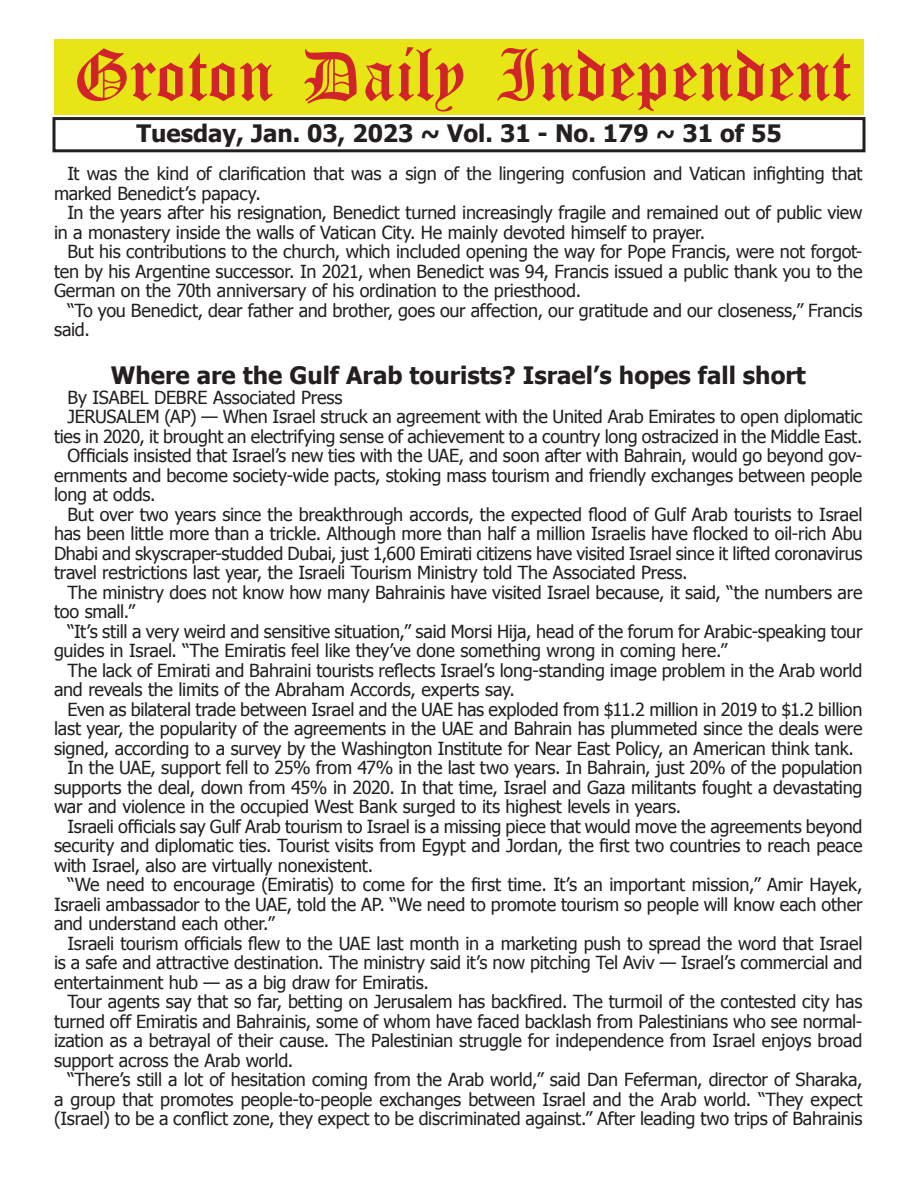
<style>
.page{position:relative;width:918px;height:1188px;background:#fff}
.page>*{position:absolute;margin:0;border:0;box-sizing:border-box;transform-origin:0 0}
.t1{font:54px "Old English Five";color:#d1232a}
.t2{font:700 24px "Tahoma";color:#231f20}
.t3{font:18px/19.5px "Tahoma";letter-spacing:-.015em;color:#231f20}
</style>
<div class="page">
<div style="left:52px;top:117px;width:814px;height:35px;border:3px solid #231f20"></div>
<div style="left:54px;top:40px;width:810px;height:75px;background:#e7e515"></div>
<h1 class="t1" style="left:73px;top:50px;width:779px">Groton Daily Independent</h1>
<h2 class="t2" style="left:137px;top:116px;width:647px">Tuesday, Jan. 03, 2023 ~ Vol. 31 - No. 179 ~ 31 of 55</h2>
<p class="t3" style="left:54px;top:163px;width:810px;text-indent:14px">It was the kind of clarification that was a sign of the lingering confusion and Vatican infighting that marked Benedict’s papacy.</p>
<p class="t3" style="left:54px;top:202px;width:810px;text-indent:14px">In the years after his resignation, Benedict turned increasingly fragile and remained out of public view in a monastery inside the walls of Vatican City. He mainly devoted himself to prayer.</p>
<p class="t3" style="left:54px;top:241px;width:810px;text-align:justify;text-indent:14px">But his contributions to the church, which included opening the way for Pope Francis, were not forgot&shy;ten by his Argentine successor. In 2021, when Benedict was 94, Francis issued a public thank you to the German on the 70th anniversary of his ordination to the priesthood.</p>
<p class="t3" style="left:54px;top:299px;width:810px;text-indent:14px">“To you Benedict, dear father and brother, goes our affection, our gratitude and our closeness,” Francis said.</p>
<h2 class="t2" style="left:111px;top:359px;width:697px">Where are the Gulf Arab tourists? Israel’s hopes fall short</h2>
<p class="t3" style="left:68px;top:387px;width:277px">By ISABEL DEBRE Associated Press</p>
<p class="t3" style="left:68px;top:406px;width:796px">JERUSALEM (AP) — When Israel struck an agreement with the United Arab Emirates to open diplomatic</p>
<p class="t3" style="left:54px;top:426px;width:810px">ties in 2020, it brought an electrifying sense of achievement to a country long ostracized in the Middle East.</p>
<p class="t3" style="left:68px;top:445px;width:796px">Officials insisted that Israel’s new ties with the UAE, and soon after with Bahrain, would go beyond gov-</p>
<p class="t3" style="left:54px;top:465px;width:810px">ernments and become society-wide pacts, stoking mass tourism and friendly exchanges between people</p>
<p class="t3" style="left:54px;top:484px;width:103px">long at odds.</p>
<p class="t3" style="left:68px;top:504px;width:796px">But over two years since the breakthrough accords, the expected flood of Gulf Arab tourists to Israel</p>
<p class="t3" style="left:54px;top:523px;width:810px">has been little more than a trickle. Although more than half a million Israelis have flocked to oil-rich Abu</p>
<p class="t3" style="left:54px;top:543px;width:810px">Dhabi and skyscraper-studded Dubai, just 1,600 Emirati citizens have visited Israel since it lifted coronavirus</p>
<p class="t3" style="left:54px;top:562px;width:635px">travel restrictions last year, the Israeli Tourism Ministry told The Associated Press.</p>
<p class="t3" style="left:68px;top:582px;width:796px">The ministry does not know how many Bahrainis have visited Israel because, it said, “the numbers are</p>
<p class="t3" style="left:54px;top:601px;width:83px">too small.”</p>
<p class="t3" style="left:68px;top:621px;width:796px">“It’s still a very weird and sensitive situation,” said Morsi Hija, head of the forum for Arabic-speaking tour</p>
<p class="t3" style="left:54px;top:640px;width:675px">guides in Israel. “The Emiratis feel like they’ve done something wrong in coming here.”</p>
<p class="t3" style="left:68px;top:660px;width:796px">The lack of Emirati and Bahraini tourists reflects Israel’s long-standing image problem in the Arab world</p>
<p class="t3" style="left:54px;top:679px;width:462px">and reveals the limits of the Abraham Accords, experts say.</p>
<p class="t3" style="left:68px;top:699px;width:796px">Even as bilateral trade between Israel and the UAE has exploded from $11.2 million in 2019 to $1.2 billion</p>
<p class="t3" style="left:54px;top:718px;width:810px">last year, the popularity of the agreements in the UAE and Bahrain has plummeted since the deals were</p>
<p class="t3" style="left:54px;top:738px;width:801px">signed, according to a survey by the Washington Institute for Near East Policy, an American think tank.</p>
<p class="t3" style="left:68px;top:757px;width:797px">In the UAE, support fell to 25% from 47% in the last two years. In Bahrain, just 20% of the population</p>
<p class="t3" style="left:54px;top:777px;width:810px">supports the deal, down from 45% in 2020. In that time, Israel and Gaza militants fought a devastating</p>
<p class="t3" style="left:54px;top:796px;width:629px">war and violence in the occupied West Bank surged to its highest levels in years.</p>
<p class="t3" style="left:68px;top:816px;width:797px">Israeli officials say Gulf Arab tourism to Israel is a missing piece that would move the agreements beyond</p>
<p class="t3" style="left:54px;top:835px;width:810px">security and diplomatic ties. Tourist visits from Egypt and Jordan, the first two countries to reach peace</p>
<p class="t3" style="left:54px;top:855px;width:321px">with Israel, also are virtually nonexistent.</p>
<p class="t3" style="left:68px;top:874px;width:796px">“We need to encourage (Emiratis) to come for the first time. It’s an important mission,” Amir Hayek,</p>
<p class="t3" style="left:54px;top:894px;width:810px">Israeli ambassador to the UAE, told the AP. “We need to promote tourism so people will know each other</p>
<p class="t3" style="left:54px;top:913px;width:222px">and understand each other.”</p>
<p class="t3" style="left:68px;top:933px;width:797px">Israeli tourism officials flew to the UAE last month in a marketing push to spread the word that Israel</p>
<p class="t3" style="left:54px;top:952px;width:810px">is a safe and attractive destination. The ministry said it’s now pitching Tel Aviv — Israel’s commercial and</p>
<p class="t3" style="left:54px;top:972px;width:376px">entertainment hub — as a big draw for Emiratis.</p>
<p class="t3" style="left:68px;top:991px;width:796px">Tour agents say that so far, betting on Jerusalem has backfired. The turmoil of the contested city has</p>
<p class="t3" style="left:54px;top:1011px;width:810px">turned off Emiratis and Bahrainis, some of whom have faced backlash from Palestinians who see normal-</p>
<p class="t3" style="left:54px;top:1030px;width:810px">ization as a betrayal of their cause. The Palestinian struggle for independence from Israel enjoys broad</p>
<p class="t3" style="left:54px;top:1050px;width:241px">support across the Arab world.</p>
<p class="t3" style="left:68px;top:1069px;width:797px">“There’s still a lot of hesitation coming from the Arab world,” said Dan Feferman, director of Sharaka,</p>
<p class="t3" style="left:54px;top:1089px;width:810px">a group that promotes people-to-people exchanges between Israel and the Arab world. “They expect</p>
<p class="t3" style="left:54px;top:1108px;width:810px">(Israel) to be a conflict zone, they expect to be discriminated against.” After leading two trips of Bahrainis</p>
</div>
